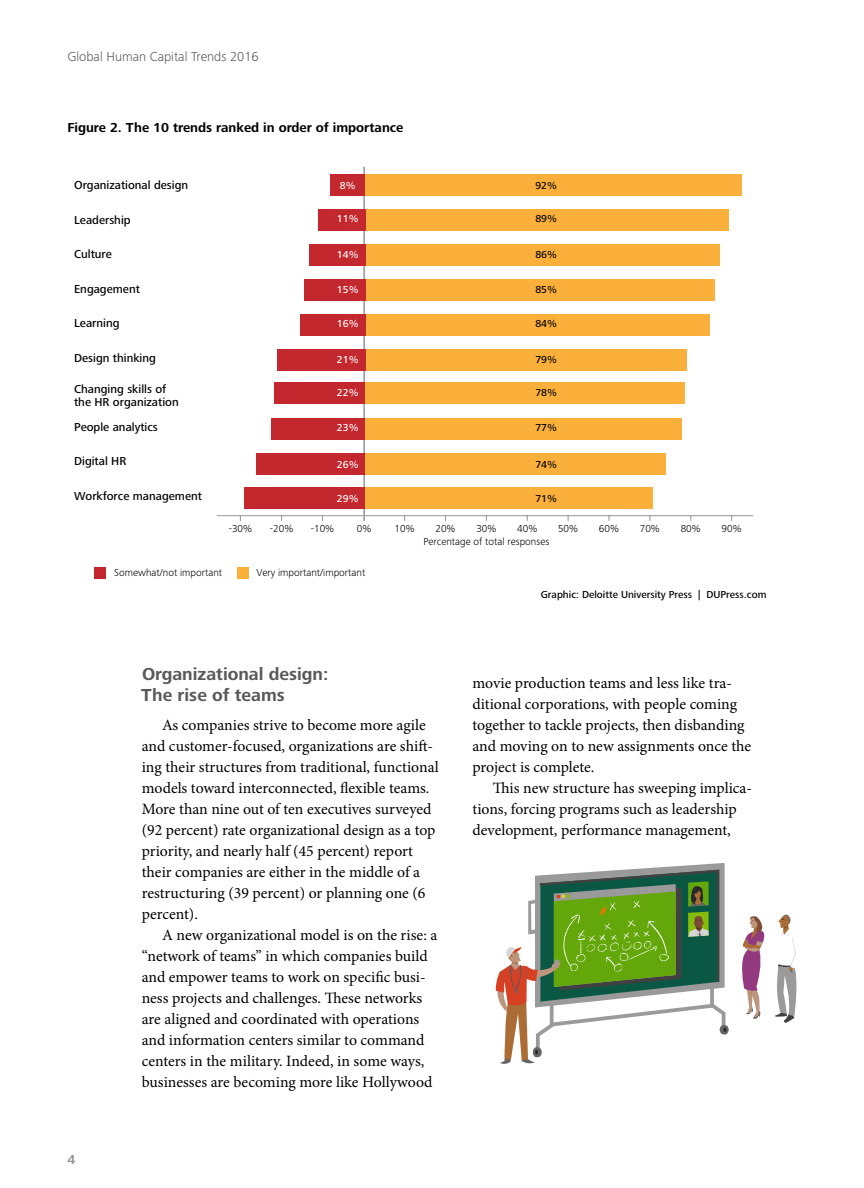
<style>
.page{position:relative;width:864px;height:1188px;background:#fff}
.page>*{position:absolute;margin:0;border:0;box-sizing:border-box;transform-origin:0 0}
.t1{font:700 18px/21px "Frutiger Next Pro";color:#58595b}
.t2{font:15.75px/21px "Minion Pro";color:#000}
.t3{font:700 13.5px "Frutiger Next Pro";color:#000}
.t4{font:300 13.5px "Frutiger Next Pro";color:#58595b}
.t5{font:700 13.5px "Frutiger Next Pro";color:#939598}
.t6{font:500 12px/13.5px "Frutiger Next Pro";color:#000}
.t7{font:300 10.5px/13px "Frutiger Next Pro";color:#000;text-align:center}
.t8{font:500 10.5px "Frutiger Next Pro";color:#000}
.t9{font:500 10.5px "Frutiger Next Pro";color:#fff}
</style>
<div class="page">
<svg style="left:495px;top:863px;width:234px;height:201px"></svg>
<svg style="left:775px;top:914px;width:22px;height:109px"></svg>
<svg style="left:742px;top:916px;width:23px;height:103px"></svg>
<hr style="left:217px;top:515px;width:536px;height:1px;background:#989797">
<hr style="left:363px;top:167px;width:2px;height:354px;background:#989797">
<div style="left:364px;top:174px;width:377px;height:21px;background:#fbb03c"></div>
<div style="left:331px;top:174px;width:34px;height:21px;background:#c2282d"></div>
<div style="left:364px;top:209px;width:365px;height:21px;background:#fbb03c"></div>
<div style="left:318px;top:209px;width:47px;height:21px;background:#c2282d"></div>
<div style="left:364px;top:244px;width:356px;height:21px;background:#fbb03c"></div>
<div style="left:309px;top:244px;width:56px;height:21px;background:#c2282d"></div>
<div style="left:364px;top:279px;width:351px;height:21px;background:#fbb03c"></div>
<div style="left:304px;top:279px;width:61px;height:21px;background:#c2282d"></div>
<div style="left:366px;top:314px;width:344px;height:21px;background:#fbb03c"></div>
<div style="left:300px;top:314px;width:65px;height:21px;background:#c2282d"></div>
<div style="left:364px;top:382px;width:320px;height:21px;background:#fbb03c"></div>
<div style="left:274px;top:382px;width:91px;height:21px;background:#c2282d"></div>
<div style="left:364px;top:349px;width:323px;height:21px;background:#fbb03c"></div>
<div style="left:277px;top:349px;width:88px;height:21px;background:#c2282d"></div>
<div style="left:364px;top:418px;width:317px;height:21px;background:#fbb03c"></div>
<div style="left:272px;top:418px;width:93px;height:21px;background:#c2282d"></div>
<div style="left:364px;top:453px;width:302px;height:22px;background:#fbb03c"></div>
<div style="left:256px;top:453px;width:109px;height:22px;background:#c2282d"></div>
<div style="left:364px;top:488px;width:289px;height:21px;background:#fbb03c"></div>
<div style="left:244px;top:488px;width:121px;height:21px;background:#c2282d"></div>
<div style="left:95px;top:567px;width:11px;height:11px;background:#c2282d"></div>
<div style="left:237px;top:567px;width:11px;height:11px;background:#fbb03c"></div>
<p class="t4" style="left:68px;top:49px;width:193px">Global Human Capital Trends 2016</p>
<p class="t3" style="left:68px;top:120px;width:338px">Figure 2. The 10 trends ranked in order of importance</p>
<p class="t6" style="left:74px;top:179px;width:116px">Organizational design</p>
<p class="t6" style="left:74px;top:213px;width:58px">Leadership</p>
<p class="t6" style="left:74px;top:248px;width:39px">Culture</p>
<p class="t6" style="left:74px;top:282px;width:67px">Engagement</p>
<p class="t6" style="left:74px;top:317px;width:47px">Learning</p>
<p class="t6" style="left:74px;top:351px;width:83px">Design thinking</p>
<p class="t6" style="left:74px;top:382px;width:106px">Changing skills of the HR organization</p>
<p class="t6" style="left:74px;top:420px;width:85px">People analytics</p>
<p class="t6" style="left:74px;top:455px;width:54px">Digital HR</p>
<p class="t6" style="left:74px;top:489px;width:129px">Workforce management</p>
<p class="t9" style="left:340px;top:180px;width:17px">8%</p>
<p class="t8" style="left:535px;top:180px;width:23px">92%</p>
<p class="t9" style="left:337px;top:213px;width:23px">11%</p>
<p class="t8" style="left:535px;top:213px;width:23px">89%</p>
<p class="t9" style="left:337px;top:249px;width:23px">14%</p>
<p class="t8" style="left:535px;top:249px;width:23px">86%</p>
<p class="t9" style="left:337px;top:283px;width:23px">15%</p>
<p class="t8" style="left:535px;top:283px;width:23px">85%</p>
<p class="t9" style="left:337px;top:318px;width:23px">16%</p>
<p class="t8" style="left:535px;top:318px;width:23px">84%</p>
<p class="t9" style="left:337px;top:354px;width:23px">21%</p>
<p class="t8" style="left:535px;top:354px;width:23px">79%</p>
<p class="t9" style="left:337px;top:387px;width:23px">22%</p>
<p class="t8" style="left:535px;top:387px;width:23px">78%</p>
<p class="t9" style="left:337px;top:421px;width:23px">23%</p>
<p class="t8" style="left:535px;top:421px;width:23px">77%</p>
<p class="t9" style="left:337px;top:458px;width:23px">26%</p>
<p class="t8" style="left:535px;top:458px;width:23px">74%</p>
<p class="t9" style="left:337px;top:493px;width:23px">29%</p>
<p class="t8" style="left:535px;top:493px;width:23px">71%</p>
<p class="t7" style="left:229px;top:522px;width:25px">-30%</p>
<p class="t7" style="left:270px;top:522px;width:25px">-20%</p>
<p class="t7" style="left:311px;top:522px;width:25px">-10%</p>
<p class="t7" style="left:357px;top:522px;width:16px">0%</p>
<p class="t7" style="left:395px;top:522px;width:22px">10%</p>
<p class="t7" style="left:435px;top:522px;width:22px">20%</p>
<p class="t7" style="left:423px;top:522px;width:127px">30%<br>Percentage of total responses</p>
<p class="t7" style="left:517px;top:522px;width:22px">40%</p>
<p class="t7" style="left:558px;top:522px;width:22px">50%</p>
<p class="t7" style="left:599px;top:522px;width:22px">60%</p>
<p class="t7" style="left:640px;top:522px;width:22px">70%</p>
<p class="t7" style="left:681px;top:522px;width:22px">80%</p>
<p class="t7" style="left:722px;top:522px;width:22px">90%</p>
<p class="t5" style="left:68px;top:1152px;width:9px">4</p>
<p class="t7" style="left:114px;top:566px;width:109px">Somewhat/not important</p>
<p class="t7" style="left:256px;top:566px;width:110px">Very important/important</p>
<p class="t1" style="left:141px;top:663px;width:189px">Organizational design:<br>The rise of teams</p>
<p class="t2" style="left:142px;top:715px;width:298px;text-indent:20px">As companies strive to become more agile and customer-focused, organizations are shift&shy;ing their structures from traditional, functional models toward interconnected, flexible teams.<br>More than nine out of ten executives surveyed (92 percent) rate organizational design as a top priority, and nearly half (45 percent) report their companies are either in the middle of a restructuring (39 percent) or planning one (6 percent).</p>
<p class="t2" style="left:142px;top:925px;width:297px;text-indent:20px">A new organizational model is on the rise: a “network of teams” in which companies build and empower teams to work on specific busi&shy;ness projects and challenges. These networks are aligned and coordinated with operations and information centers similar to command centers in the military. Indeed, in some ways, businesses are becoming more like Hollywood</p>
<p class="t8" style="left:541px;top:589px;width:227px">Graphic: Deloitte University Press | DUPress.com</p>
<p class="t2" style="left:472px;top:673px;width:280px">movie production teams and less like tra&shy;ditional corporations, with people coming together to tackle projects, then disbanding and moving on to new assignments once the project is complete.</p>
<p class="t2" style="left:472px;top:777px;width:281px;text-indent:20px">This new structure has sweeping implica&shy;tions, forcing programs such as leadership development, performance management,</p>
</div>
